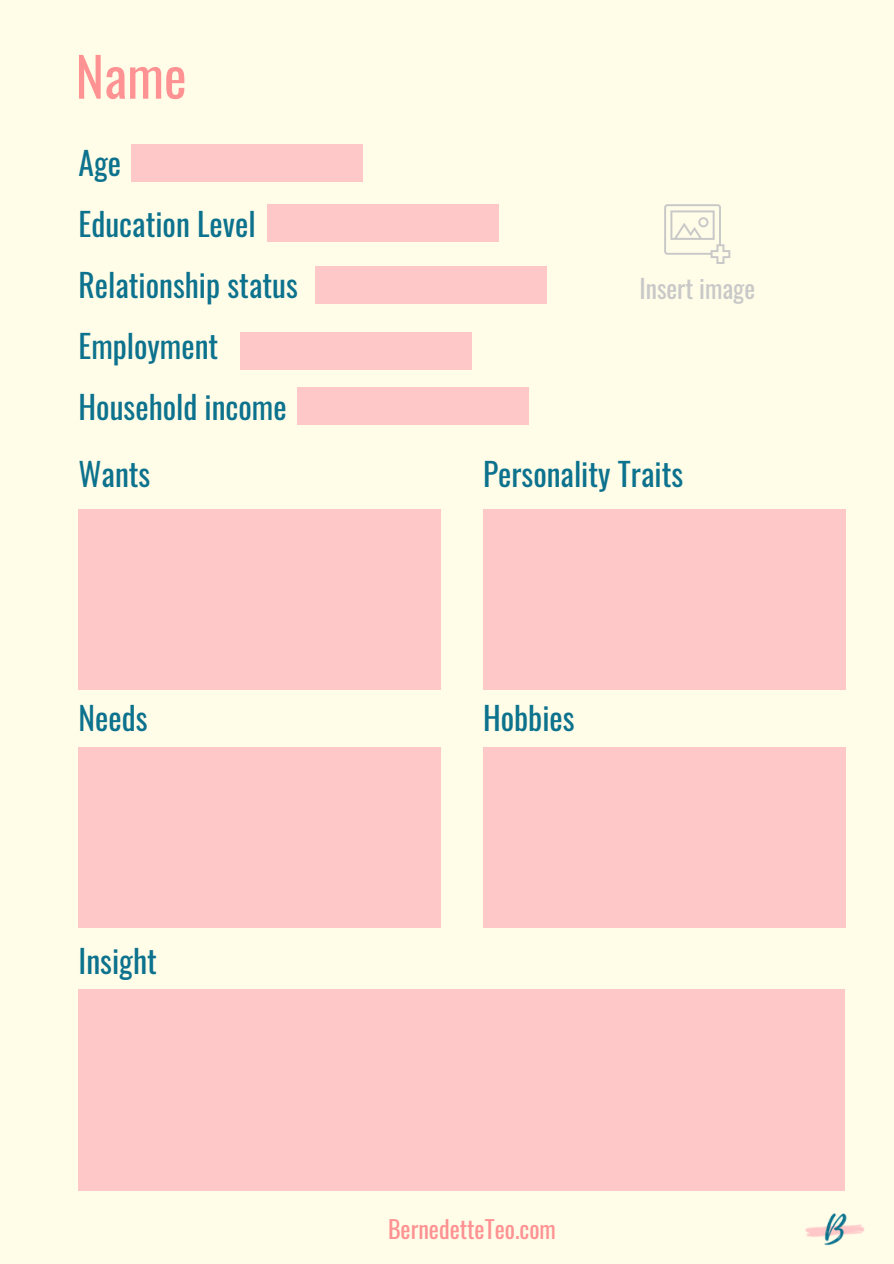
<style>
.page{position:relative;width:894px;height:1264px;background:#fff}
.page>*{position:absolute;margin:0;border:0;box-sizing:border-box;transform-origin:0 0}
.t1{font:54px "Oswald";color:#ff9292}
.t2{font:31.5px "Oswald";color:#0c728d}
.t3{font:25.5px "Oswald";color:#c8c8c8}
.t4{font:24px "Oswald";color:#ff9292}
</style>
<div class="page">
<div style="left:0;top:0;width:893px;height:1263px;background:#fffce8"></div>
<img style="left:805px;top:1213px;width:59px;height:33px">
<div style="left:268px;top:204px;width:231px;height:38px;background:#ffc8c8"></div>
<div style="left:316px;top:266px;width:231px;height:37px;background:#ffc8c8"></div>
<div style="left:131px;top:144px;width:231px;height:37px;background:#ffc8c8"></div>
<div style="left:241px;top:332px;width:231px;height:37px;background:#ffc8c8"></div>
<div style="left:298px;top:387px;width:231px;height:38px;background:#ffc8c8"></div>
<div style="left:79px;top:509px;width:361px;height:180px;background:#ffc8c8"></div>
<div style="left:483px;top:509px;width:362px;height:180px;background:#ffc8c8"></div>
<div style="left:79px;top:747px;width:361px;height:180px;background:#ffc8c8"></div>
<div style="left:483px;top:747px;width:362px;height:180px;background:#ffc8c8"></div>
<div style="left:79px;top:989px;width:765px;height:202px;background:#ffc8c8"></div>
<svg style="left:664px;top:204px;width:66px;height:60px"></svg>
<p class="t1" style="left:76px;top:34px;width:113px">Name</p>
<p class="t2" style="left:79px;top:139px;width:44px">Age</p>
<p class="t2" style="left:79px;top:200px;width:178px">Education Level</p>
<p class="t2" style="left:79px;top:260px;width:221px">Relationship status</p>
<p class="t2" style="left:79px;top:321px;width:141px">Employment</p>
<p class="t2" style="left:79px;top:382px;width:209px">Household income</p>
<p class="t2" style="left:79px;top:449px;width:73px">Wants</p>
<p class="t2" style="left:79px;top:693px;width:70px">Needs</p>
<p class="t2" style="left:79px;top:936px;width:80px">Insight</p>
<p class="t3" style="left:639px;top:268px;width:117px">Insert image</p>
<p class="t2" style="left:483px;top:449px;width:202px">Personality Traits</p>
<p class="t2" style="left:483px;top:693px;width:93px">Hobbies</p>
<p class="t4" style="left:388px;top:1210px;width:169px">BernedetteTeo.com</p>
</div>
